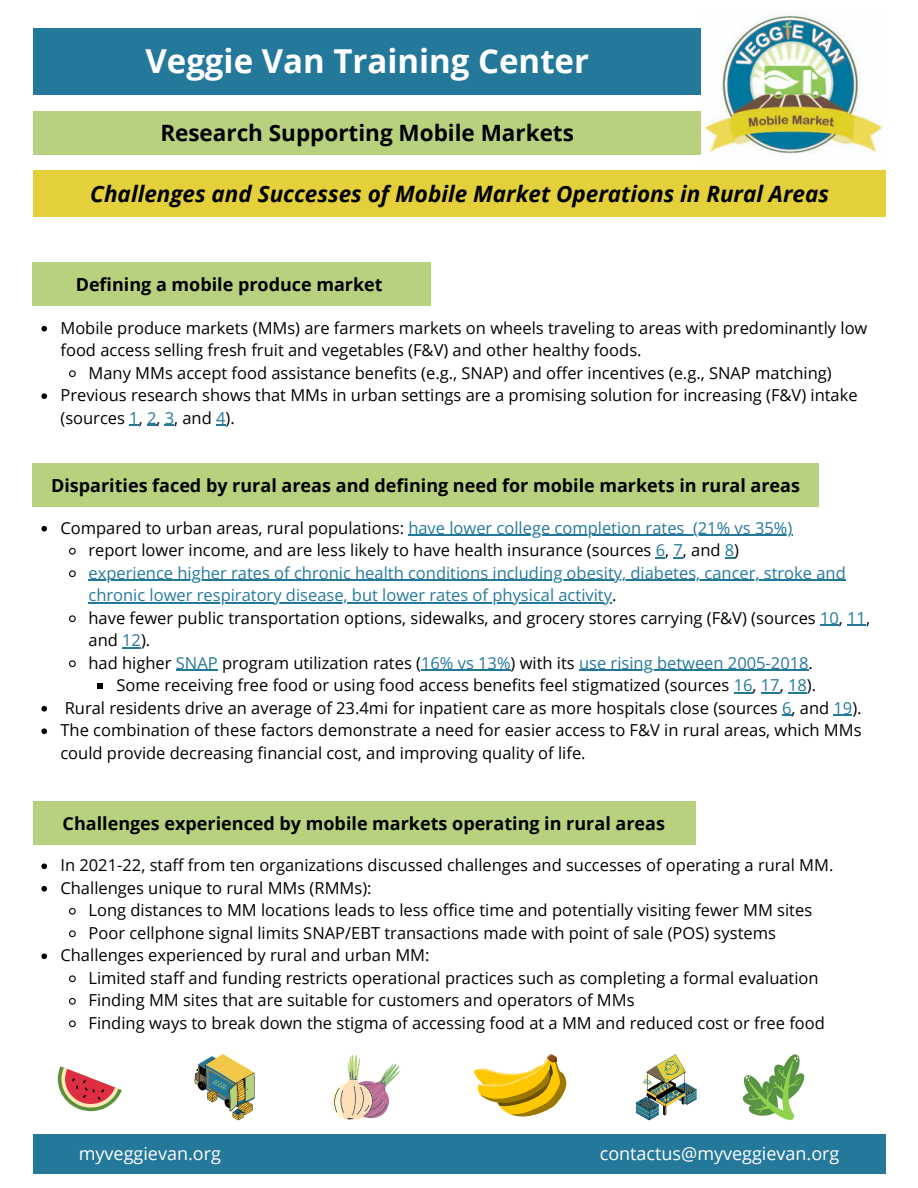
<style>
.page{position:relative;width:918px;height:1188px;background:#fff}
.page>*{position:absolute;margin:0;border:0;box-sizing:border-box;transform-origin:0 0}
.t1{font:700 33px "Open Sans";color:#fff}
.t2{font:italic 700 22.5px "Open Sans";color:#000}
.t3{font:700 22.5px "Open Sans";color:#000}
.t4{font:700 18px "Open Sans";color:#000}
.t5{font:18px "Open Sans";color:#fff}
.t6{font:16.5px/22.5px "Open Sans";color:#000}
.t7{font:16.5px "Open Sans";color:#24799b}
.s1{color:#24799b}
.s2{color:#000}
</style>
<div class="page">
<div style="left:33px;top:1134px;width:852px;height:40px;background:#24799b"></div>
<img style="left:704px;top:15px;width:179px;height:139px">
<div style="left:33px;top:262px;width:398px;height:44px;background:#b8d17e"></div>
<div style="left:33px;top:463px;width:786px;height:44px;background:#b8d17e"></div>
<svg style="left:41px;top:526px;width:6px;height:6px"></svg>
<hr style="left:408px;top:535px;width:276px;height:1px;background:#24799b">
<hr style="left:693px;top:535px;width:99px;height:1px;background:#24799b">
<svg style="left:69px;top:547px;width:7px;height:8px"></svg>
<svg style="left:656px;top:557px;width:9px;height:2px"></svg>
<svg style="left:673px;top:557px;width:10px;height:2px"></svg>
<svg style="left:725px;top:557px;width:9px;height:2px"></svg>
<svg style="left:69px;top:570px;width:7px;height:8px"></svg>
<hr style="left:89px;top:580px;width:757px;height:1px;background:#24799b">
<hr style="left:89px;top:602px;width:523px;height:2px;background:#24799b">
<svg style="left:69px;top:615px;width:7px;height:8px"></svg>
<svg style="left:820px;top:625px;width:19px;height:1px"></svg>
<svg style="left:847px;top:625px;width:19px;height:1px"></svg>
<svg style="left:122px;top:647px;width:19px;height:2px"></svg>
<svg style="left:69px;top:660px;width:7px;height:8px"></svg>
<hr style="left:176px;top:670px;width:42px;height:1px;background:#24799b">
<hr style="left:421px;top:670px;width:90px;height:1px;background:#24799b">
<hr style="left:579px;top:670px;width:230px;height:1px;background:#24799b">
<svg style="left:98px;top:683px;width:5px;height:6px"></svg>
<svg style="left:734px;top:692px;width:19px;height:2px"></svg>
<svg style="left:761px;top:692px;width:19px;height:2px"></svg>
<svg style="left:788px;top:692px;width:19px;height:2px"></svg>
<svg style="left:41px;top:706px;width:6px;height:6px"></svg>
<svg style="left:834px;top:715px;width:18px;height:1px"></svg>
<svg style="left:41px;top:728px;width:6px;height:6px"></svg>
<div style="left:33px;top:801px;width:662px;height:44px;background:#b8d17e"></div>
<svg style="left:41px;top:863px;width:6px;height:6px"></svg>
<svg style="left:41px;top:886px;width:6px;height:6px"></svg>
<svg style="left:69px;top:907px;width:7px;height:8px"></svg>
<svg style="left:69px;top:930px;width:7px;height:8px"></svg>
<svg style="left:41px;top:953px;width:6px;height:6px"></svg>
<svg style="left:69px;top:975px;width:7px;height:8px"></svg>
<svg style="left:69px;top:997px;width:7px;height:8px"></svg>
<svg style="left:69px;top:1020px;width:7px;height:8px"></svg>
<svg style="left:41px;top:326px;width:6px;height:6px"></svg>
<svg style="left:69px;top:370px;width:7px;height:8px"></svg>
<svg style="left:41px;top:393px;width:6px;height:6px"></svg>
<svg style="left:742px;top:1054px;width:63px;height:66px"></svg>
<svg style="left:195px;top:1054px;width:60px;height:66px"></svg>
<img style="left:636px;top:1054px;width:61px;height:66px">
<svg style="left:331px;top:1054px;width:69px;height:66px"></svg>
<svg style="left:474px;top:1054px;width:93px;height:63px"></svg>
<svg style="left:58px;top:1066px;width:64px;height:45px"></svg>
<div style="left:33px;top:28px;width:668px;height:67px;background:#24799b"></div>
<div style="left:33px;top:111px;width:668px;height:44px;background:#b8d17e"></div>
<div style="left:34px;top:171px;width:852px;height:46px;background:#e3d03b"></div>
<h1 class="t1" style="left:145px;top:38px;width:445px">Veggie Van Training Center</h1>
<h2 class="t3" style="left:160px;top:117px;width:415px">Research Supporting Mobile Markets</h2>
<h2 class="t2" style="left:90px;top:178px;width:740px">Challenges and Successes of Mobile Market Operations in Rural Areas</h2>
<p class="t4" style="left:76px;top:272px;width:309px">Defining a mobile produce market</p>
<p class="t6" style="left:60px;top:316px;width:808px">Mobile produce markets (MMs) are farmers markets on wheels traveling to areas with predominantly low</p>
<p class="t6" style="left:60px;top:339px;width:583px">food access selling fresh fruit and vegetables (F&amp;V) and other healthy foods.</p>
<p class="t6" style="left:89px;top:361px;width:745px">Many MMs accept food assistance benefits (e.g., SNAP) and offer incentives (e.g., SNAP matching)</p>
<p class="t6" style="left:60px;top:384px;width:799px">Previous research shows that MMs in urban settings are a promising solution for increasing (F&amp;V) intake</p>
<p class="t6" style="left:60px;top:406px;width:176px">(sources <span class="s1">1</span>, <span class="s1">2</span>, <span class="s1">3</span>, and <span class="s1">4</span>).</p>
<p class="t4" style="left:51px;top:473px;width:750px">Disparities faced by rural areas and defining need for mobile markets in rural areas</p>
<p class="t7" style="left:60px;top:516px;width:733px"><span class="s2">Compared to urban areas, rural populations:</span> have lower college completion rates (21% vs 35%)</p>
<p class="t6" style="left:89px;top:539px;width:652px">report lower income, and are less likely to have health insurance (sources <span class="s1">6</span>, <span class="s1">7</span>, and <span class="s1">8</span>)</p>
<p class="t7" style="left:89px;top:561px;width:759px">experience higher rates of chronic health conditions including obesity, diabetes, cancer, stroke and</p>
<p class="t7" style="left:89px;top:584px;width:529px">chronic lower respiratory disease, but lower rates of physical activity<span class="s2">.</span></p>
<p class="t6" style="left:89px;top:606px;width:783px">have fewer public transportation options, sidewalks, and grocery stores carrying (F&amp;V) (sources <span class="s1">10</span>, <span class="s1">11</span>,</p>
<p class="t6" style="left:89px;top:629px;width:63px">and <span class="s1">12</span>).</p>
<p class="t6" style="left:89px;top:651px;width:726px">had higher <span class="s1">SNAP</span> program utilization rates (<span class="s1">16% vs 13%</span>) with its <span class="s1">use rising between 2005-2018</span>.</p>
<p class="t6" style="left:117px;top:674px;width:701px">Some receiving free food or using food access benefits feel stigmatized (sources <span class="s1">16</span>, <span class="s1">17</span>, <span class="s1">18</span>).</p>
<p class="t6" style="left:65px;top:696px;width:798px">Rural residents drive an average of 23.4mi for inpatient care as more hospitals close (sources <span class="s1">6</span>, and <span class="s1">19</span>).</p>
<p class="t6" style="left:60px;top:719px;width:803px">The combination of these factors demonstrate a need for easier access to F&amp;V in rural areas, which MMs</p>
<p class="t6" style="left:60px;top:741px;width:527px">could provide decreasing financial cost, and improving quality of life.</p>
<p class="t4" style="left:63px;top:811px;width:604px">Challenges experienced by mobile markets operating in rural areas</p>
<p class="t6" style="left:60px;top:854px;width:774px">In 2021-22, staff from ten organizations discussed challenges and successes of operating a rural MM.<br>Challenges unique to rural MMs (RMMs):</p>
<p class="t6" style="left:89px;top:899px;width:725px">Long distances to MM locations leads to less office time and potentially visiting fewer MM sites</p>
<p class="t6" style="left:89px;top:921px;width:689px">Poor cellphone signal limits SNAP/EBT transactions made with point of sale (POS) systems</p>
<p class="t6" style="left:60px;top:944px;width:371px">Challenges experienced by rural and urban MM:</p>
<p class="t6" style="left:89px;top:966px;width:732px">Limited staff and funding restricts operational practices such as completing a formal evaluation</p>
<p class="t6" style="left:89px;top:989px;width:548px">Finding MM sites that are suitable for customers and operators of MMs</p>
<p class="t6" style="left:89px;top:1011px;width:738px">Finding ways to break down the stigma of accessing food at a MM and reduced cost or free food</p>
<p class="t5" style="left:79px;top:1141px;width:144px">myveggievan.org</p>
<p class="t5" style="left:600px;top:1141px;width:241px">contactus@myveggievan.org</p>
</div>
